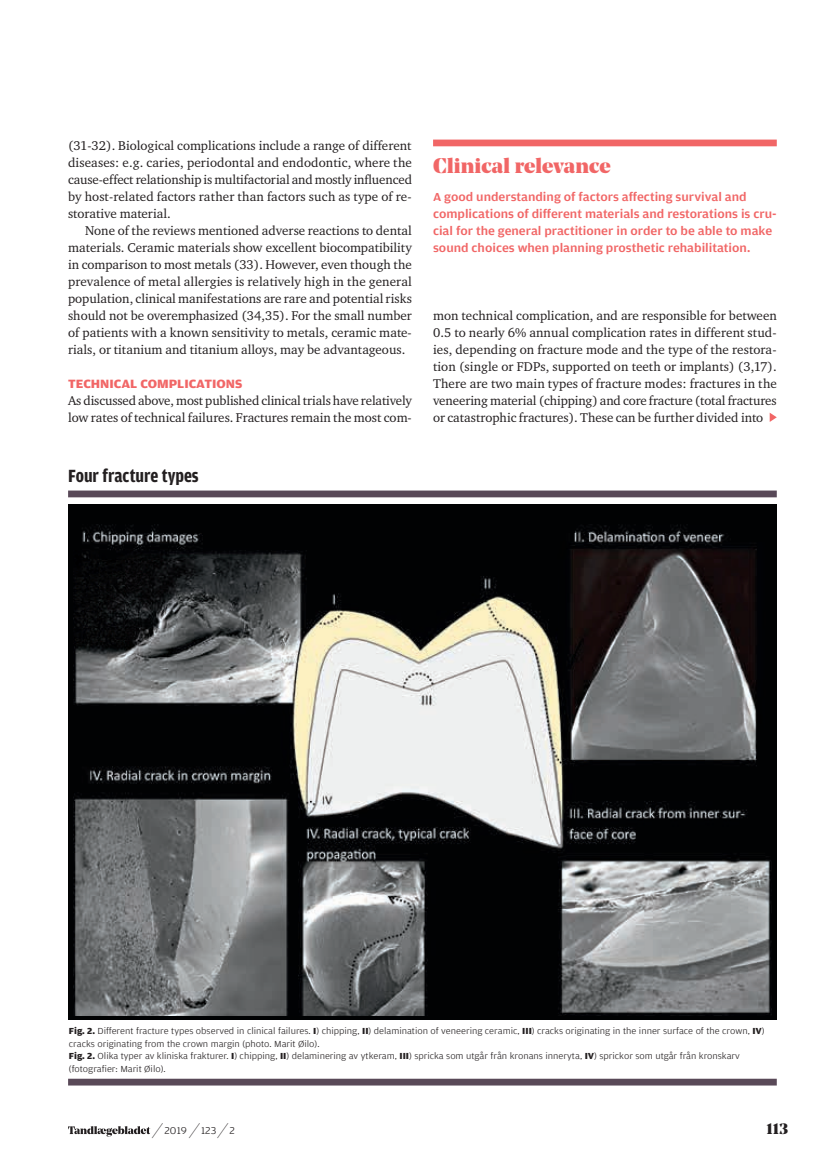
<style>
.page{position:relative;width:830px;height:1157px;background:#fff}
.page>*{position:absolute;margin:0;border:0;box-sizing:border-box;transform-origin:0 0}
.t1{font:900 21px "Noe Display";letter-spacing:.01em;color:#f16666}
.t2{font:700 18.75px "Amplitude Condensed";color:#231f20}
.t3{font:900 15px "Noe Display";color:#231f20}
.t4{font:13.05px/17px "Charter ITC";color:#231f20;text-align:justify}
.t5{font:700 12.75px "Amplitude Wide";color:#f16666}
.t6{font:500 12.3px/17px "Amplitude Wide";color:#f16666}
.t7{font:300 10.5px "Amplitude Wide";letter-spacing:.02em;color:#231f20}
.t8{font:300 9.3px/12.5px "Amplitude Wide";color:#231f20}
.s1{font-weight:700}
.s2{font-family:"Noe Display";font-weight:900;font-size:21px}
</style>
<div class="page">
<div style="left:433px;top:140px;width:343px;height:6px;background:#f16666"></div>
<svg style="left:68px;top:490px;width:708px;height:595px"></svg>
<div style="left:68px;top:504px;width:708px;height:515px;background:#010203"></div>
<img style="left:73px;top:524px;width:698px;height:491px">
<svg style="left:769px;top:412px;width:7px;height:10px"></svg>
<svg style="left:68px;top:1126px;width:82px;height:10px"></svg>
<p class="t4" style="left:68px;top:136px;width:345px">(31-32). Biological complications include a range of different diseases: e.g. caries, periodontal and endodontic, where the cause-effect relationship is multifactorial and mostly influenced by host-related factors rather than factors such as type of re&shy;storative material.</p>
<p class="t4" style="left:68px;top:221px;width:345px;text-indent:17px">None of the reviews mentioned adverse reactions to dental materials. Ceramic materials show excellent biocompatibility in comparison to most metals (33). However, even though the prevalence of metal allergies is relatively high in the general population, clinical manifestations are rare and potential risks should not be overemphasized (34,35). For the small number of patients with a known sensitivity to metals, ceramic mate&shy;rials, or titanium and titanium alloys, may be advantageous.</p>
<p class="t5" style="left:68px;top:377px;width:176px">TECHNICAL COMPLICATIONS</p>
<p class="t4" style="left:68px;top:392px;width:345px">As discussed above, most published clinical trials have relatively low rates of technical failures. Fractures remain the most com-</p>
<h2 class="t2" style="left:68px;top:465px;width:132px">Four fracture types</h2>
<h1 class="t1" style="left:433px;top:152px;width:179px">Clinical relevance</h1>
<p class="t6" style="left:433px;top:188px;width:345px">A good understanding of factors affecting survival and complications of different materials and restorations is cru&shy;cial for the general practitioner in order to be able to make sound choices when planning prosthetic rehabilitation.</p>
<p class="t4" style="left:433px;top:307px;width:345px">mon technical complication, and are responsible for between 0.5 to nearly 6% annual complication rates in different stud&shy;ies, depending on fracture mode and the type of the restora&shy;tion (single or FDPs, supported on teeth or implants) (3,17).<br>There are two main types of fracture modes: fractures in the veneering material (chipping) and core fracture (total fractures or catastrophic fractures). These can be further divided into</p>
<p class="t8" style="left:69px;top:1024px;width:697px"><span class="s1">Fig. 2.</span> Different fracture types observed in clinical failures. <span class="s1">I</span>) chipping, <span class="s1">II</span>) delamination of veneering ceramic, <span class="s1">III</span>) cracks originating in the inner surface of the crown, <span class="s1">IV</span>) cracks originating from the crown margin (photo. Marit Øilo).<br><span class="s1">Fig. 2.</span> Olika typer av kliniska frakturer. <span class="s1">I</span>) chipping, <span class="s1">II</span>) delaminering av ytkeram, <span class="s1">III</span>) spricka som utgår från kronans inneryta, <span class="s1">IV</span>) sprickor som utgår från kronskarv (fotografier: Marit Øilo).</p>
<p class="t7" style="left:157px;top:1124px;width:79px"><span class="s2">∕</span> 2019 <span class="s2">∕</span> 123 <span class="s2">∕</span> 2</p>
<p class="t3" style="left:766px;top:1118px;width:23px">113</p>
</div>
